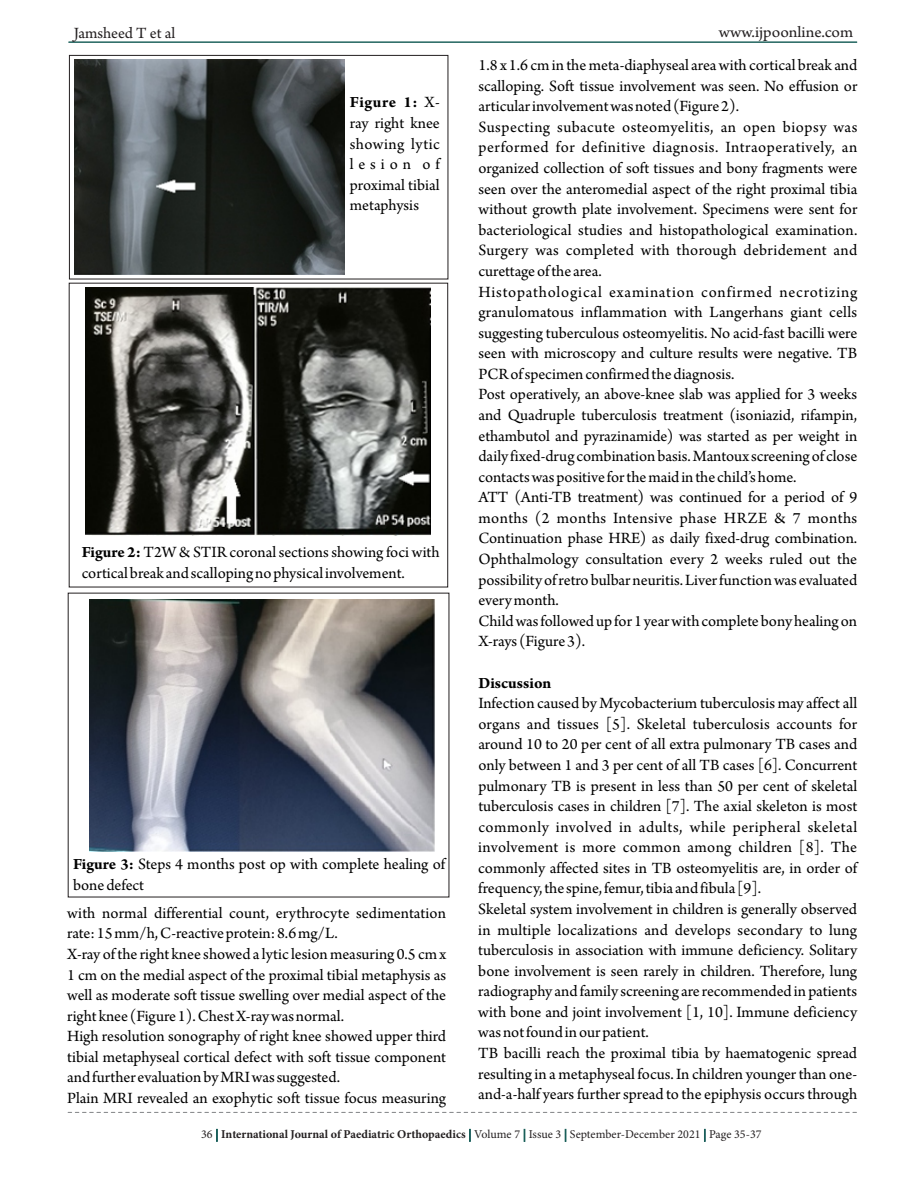
<style>
.page{position:relative;width:918px;height:1188px;background:#fff}
.page>*{position:absolute;margin:0;border:0;box-sizing:border-box;transform-origin:0 0}
.t1{font:16.5px/20.5px "Arno Pro";color:#000}
.t2{font:16.5px "Arno Pro";color:#231f20;scale:1.05 1}
.t3{font:16.5px "Arno Pro";color:#231f20}
.t4{font:700 16.5px "Arno Pro";color:#000}
.t5{font:12px "Minion Pro";color:#231f20}
.s1{color:#2e3092}
.s2{font-weight:700}
</style>
<div class="page">
<svg style="left:68px;top:1112px;width:789px;height:1px"></svg>
<hr style="left:69px;top:42px;width:788px;height:1px;background:#195f59">
<div style="left:69px;top:55px;width:379px;height:224px;border:1px solid #231f20"></div>
<img style="left:74px;top:59px;width:270px;height:215px">
<img style="left:85px;top:288px;width:346px;height:247px">
<img style="left:90px;top:599px;width:345px;height:252px">
<p class="t3" style="left:74px;top:26px;width:103px">Jamsheed T et al</p>
<p class="t2" style="left:719px;top:26px;width:130px">www.ijpoonline.com</p>
<p class="t1" style="left:478px;top:57px;width:381px">1.8 x 1.6 cm in the meta-diaphyseal area with cortical break and scalloping. Soft tissue involvement was seen. No effusion or articular involvement was noted (Figure 2).<br>Suspecting subacute osteomyelitis, an open biopsy was performed for definitive diagnosis. Intraoperatively, an organized collection of soft tissues and bony fragments were seen over the anteromedial aspect of the right proximal tibia without growth plate involvement. Specimens were sent for bacteriological studies and histopathological examination.<br>Surgery was completed with thorough debridement and curettage of the area.<br>Histopathological examination confirmed necrotizing granulomatous inflammation with Langerhans giant cells suggesting tuberculous osteomyelitis. No acid-fast bacilli were seen with microscopy and culture results were negative. TB PCR of specimen confirmed the diagnosis.<br>Post operatively, an above-knee slab was applied for 3 weeks and Quadruple tuberculosis treatment (isoniazid, rifampin, ethambutol and pyrazinamide) was started as per weight in daily fixed-drug combination basis. Mantoux screening of close contacts was positive for the maid in the child’s home.<br>ATT (Anti-TB treatment) was continued for a period of 9 months (2 months Intensive phase HRZE &amp; 7 months Continuation phase HRE) as daily fixed-drug combination.<br>Ophthalmology consultation every 2 weeks ruled out the possibility of retro bulbar neuritis. Liver function was evaluated every month.<br>Child was followed up for 1 year with complete bony healing on X-rays (Figure 3).</p>
<p class="t4" style="left:478px;top:676px;width:75px">Discussion</p>
<p class="t1" style="left:478px;top:695px;width:381px">Infection caused by Mycobacterium tuberculosis may affect all organs and tissues [5]. Skeletal tuberculosis accounts for around 10 to 20 per cent of all extra pulmonary TB cases and only between 1 and 3 per cent of all TB cases [6]. Concurrent pulmonary TB is present in less than 50 per cent of skeletal tuberculosis cases in children [7]. The axial skeleton is most commonly involved in adults, while peripheral skeletal involvement is more common among children [8]. The commonly affected sites in TB osteomyelitis are, in order of frequency, the spine, femur, tibia and fibula [9].<br>Skeletal system involvement in children is generally observed in multiple localizations and develops secondary to lung tuberculosis in association with immune deficiency. Solitary bone involvement is seen rarely in children. Therefore, lung radiography and family screening are recommended in patients with bone and joint involvement [1, 10]. Immune deficiency was not found in our patient.<br>TB bacilli reach the proximal tibia by haematogenic spread resulting in a metaphyseal focus. In children younger than one&shy;and-a-half years further spread to the epiphysis occurs through</p>
<p class="t5" style="left:201px;top:1130px;width:562px">36 <span class="s1">|</span> <span class="s2">International Journal of Paediatric Orthopaedics</span> <span class="s1">|</span> Volume 7 <span class="s1">|</span> Issue 3 <span class="s1">|</span> September-December 2021 <span class="s1">|</span> Page 35-37</p>
<p class="t1" style="left:350px;top:94px;width:91px;text-align:justify"><span class="s2">Figure 1:</span> X&shy;ray right knee showing lytic lesion of proximal tibial metaphysis</p>
<p class="t1" style="left:82px;top:544px;width:359px"><span class="s2">Figure 2:</span> T2W &amp; STIR coronal sections showing foci with cortical break and scalloping no physical involvement.</p>
<p class="t1" style="left:73px;top:856px;width:374px"><span class="s2">Figure 3:</span> Steps 4 months post op with complete healing of bone defect</p>
<p class="t1" style="left:67px;top:905px;width:380px">with normal differential count, erythrocyte sedimentation rate: 15 mm/h, C-reactive protein: 8.6 mg/L.<br>X-ray of the right knee showed a lytic lesion measuring 0.5 cm x 1 cm on the medial aspect of the proximal tibial metaphysis as well as moderate soft tissue swelling over medial aspect of the right knee (Figure 1). Chest X-ray was normal.<br>High resolution sonography of right knee showed upper third tibial metaphyseal cortical defect with soft tissue component and further evaluation by MRI was suggested.<br>Plain MRI revealed an exophytic soft tissue focus measuring</p>
</div>
